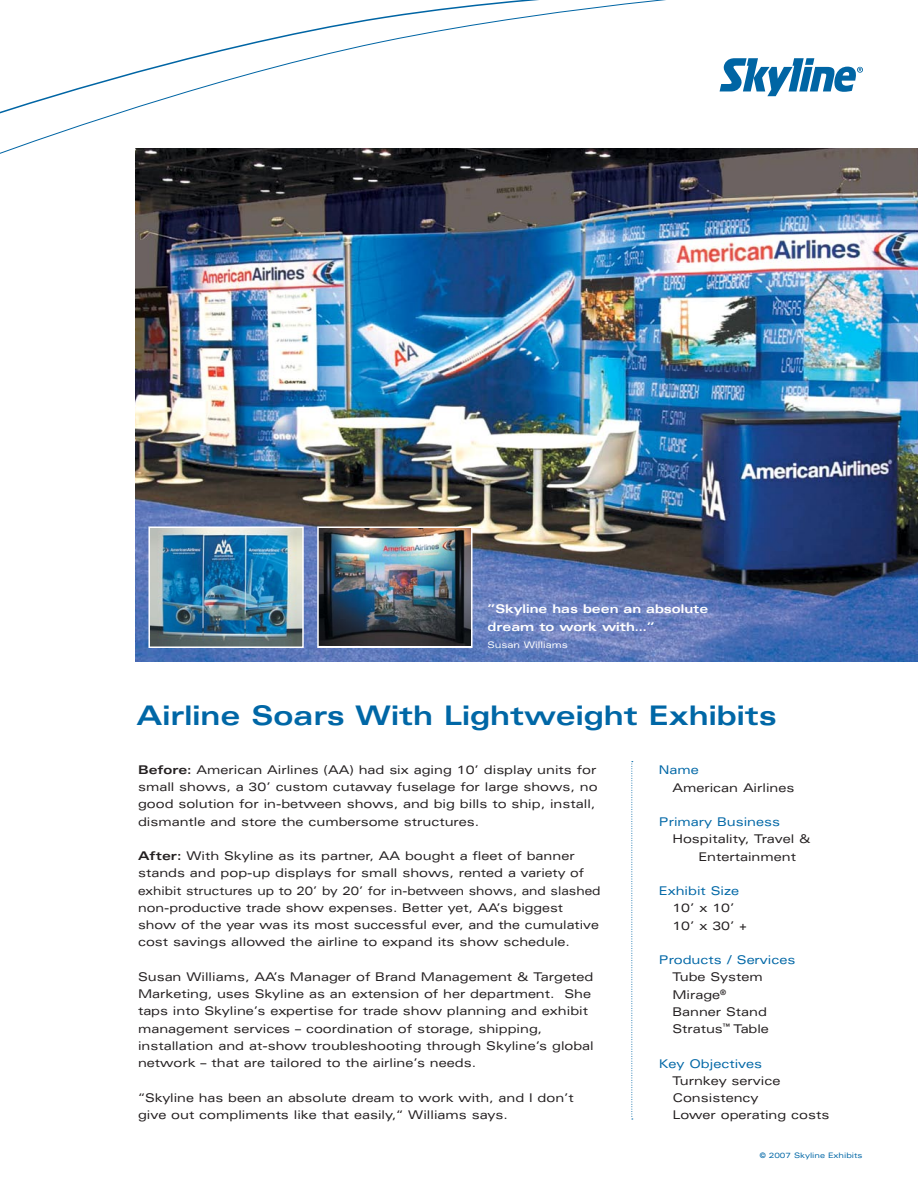
<style>
.page{position:relative;width:918px;height:1188px;background:#fff}
.page>*{position:absolute;margin:0;border:0;box-sizing:border-box;transform-origin:0 0}
.t1{font:700 expanded 27px "Univers";color:#0067a6}
.t2{font:expanded 12px/17.2px "Univers";color:#231f20}
.t3{font:expanded 12px "Univers";color:#0067a6}
.t4{font:700 expanded 12px/17.2px "Univers";color:#fff}
.t5{font:expanded 9px "Univers";color:#fff}
.t6{font:expanded 7.5px "Univers";color:#0067a6}
.s1{font-weight:700}
</style>
<div class="page">
<img style="left:135px;top:148px;width:783px;height:514px">
<svg style="left:720px;top:58px;width:143px;height:38px"></svg>
<svg style="left:631px;top:761px;width:2px;height:359px"></svg>
<svg style="left:0;top:123px;width:702px;height:38px"></svg>
<svg style="left:0;top:0;width:666px;height:123px"></svg>
<img style="left:151px;top:529px;width:150px;height:116px">
<div style="left:148px;top:526px;width:156px;height:122px;border:2px solid #fff"></div>
<img style="left:320px;top:529px;width:150px;height:116px">
<div style="left:317px;top:526px;width:156px;height:122px;border:2px solid #fff"></div>
<p class="t4" style="left:488px;top:600px;width:222px">”Skyline has been an absolute dream to work with…”</p>
<p class="t5" style="left:488px;top:639px;width:82px">Susan Williams</p>
<h1 class="t1" style="left:136px;top:700px;width:642px">Airline Soars With Lightweight Exhibits</h1>
<p class="t2" style="left:138px;top:761px;width:461px"><span class="s1">Before:</span> American Airlines (AA) had six aging 10’ display units for small shows, a 30’ custom cutaway fuselage for large shows, no good solution for in-between shows, and big bills to ship, install, dismantle and store the cumbersome structures.</p>
<p class="t2" style="left:138px;top:847px;width:464px"><span class="s1">After:</span> With Skyline as its partner, AA bought a fleet of banner stands and pop-up displays for small shows, rented a variety of exhibit structures up to 20’ by 20’ for in-between shows, and slashed non-productive trade show expenses. Better yet, AA’s biggest show of the year was its most successful ever, and the cumulative cost savings allowed the airline to expand its show schedule.</p>
<p class="t2" style="left:138px;top:968px;width:457px">Susan Williams, AA’s Manager of Brand Management &amp; Targeted Marketing, uses Skyline as an extension of her department. She taps into Skyline’s expertise for trade show planning and exhibit management services – coordination of storage, shipping, installation and at-show troubleshooting through Skyline’s global network – that are tailored to the airline’s needs.</p>
<p class="t2" style="left:138px;top:1089px;width:437px">“Skyline has been an absolute dream to work with, and I don’t give out compliments like that easily,“ Williams says.</p>
<p class="t3" style="left:659px;top:763px;width:41px">Name</p>
<p class="t2" style="left:672px;top:779px;width:124px">American Airlines</p>
<p class="t3" style="left:659px;top:815px;width:123px">Primary Business</p>
<p class="t2" style="left:698px;top:830px;width:114px;text-indent:-26px">Hospitality, Travel &amp;<br>Entertainment</p>
<p class="t3" style="left:659px;top:884px;width:82px">Exhibit Size</p>
<p class="t2" style="left:672px;top:899px;width:76px">10’ x 10’<br>10’ x 30’ +</p>
<p class="t3" style="left:659px;top:953px;width:138px">Products / Services</p>
<p class="t2" style="left:672px;top:968px;width:98px">Tube System<br>Mirage<sup>®<br></sup>Banner Stand<br>Stratus<sup>™</sup> Table</p>
<p class="t3" style="left:659px;top:1056px;width:105px">Key Objectives</p>
<p class="t2" style="left:672px;top:1072px;width:159px">Turnkey service<br>Consistency<br>Lower operating costs</p>
<p class="t6" style="left:760px;top:1151px;width:104px">© 2007 Skyline Exhibits</p>
</div>
